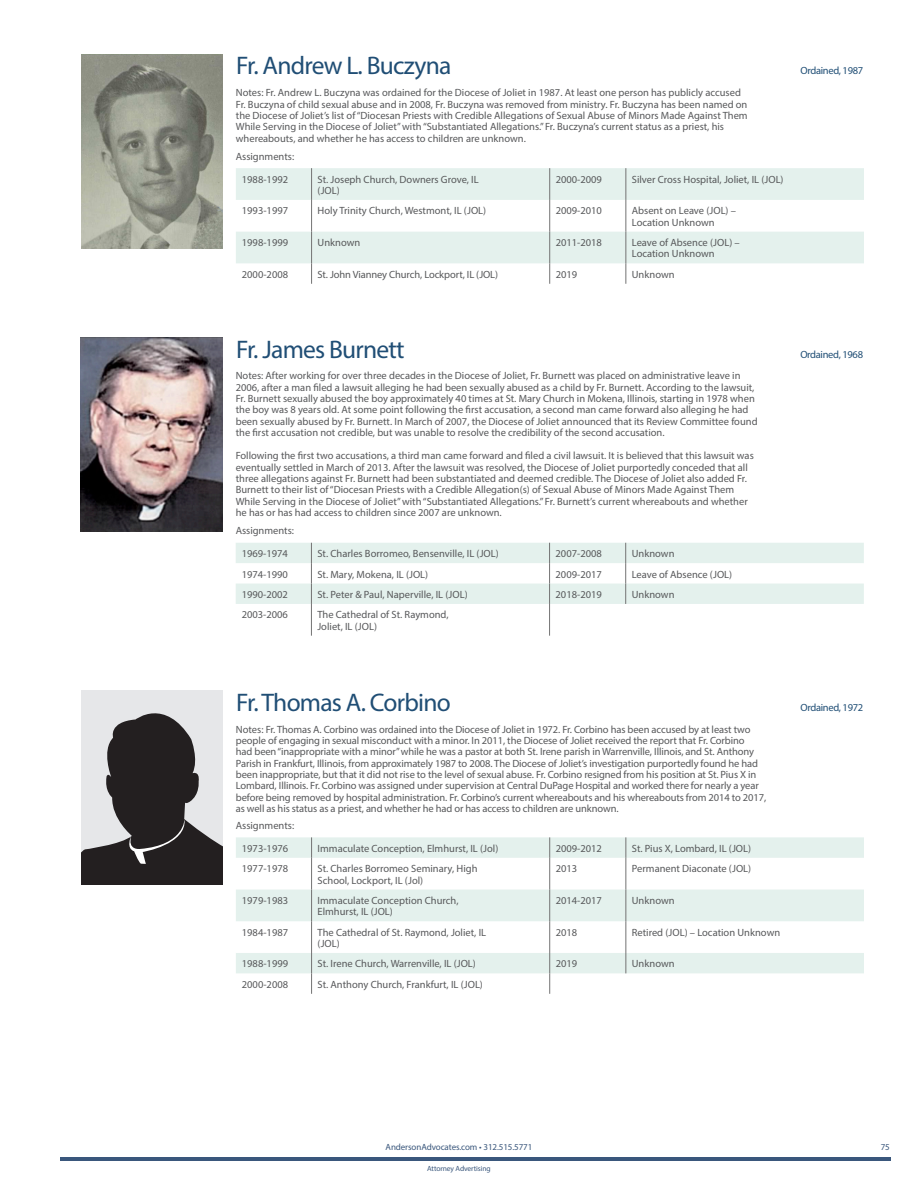
<style>
.page{position:relative;width:918px;height:1188px;background:#fff}
.page>*{position:absolute;margin:0;border:0;box-sizing:border-box;transform-origin:0 0}
.t1{font:25.5px "Myriad Pro";letter-spacing:-.03em;color:#204e75}
.t2{font:10.5px/11.4px "Myriad Pro";color:#57585a}
.t3{font:10.5px "Myriad Pro";letter-spacing:-.03em;color:#204e75}
.t4{font:9px "Myriad Pro";letter-spacing:-.01em;color:#3a577c}
.t5{font:7.5px "Myriad Pro";letter-spacing:-.01em;color:#3a577c}
</style>
<div class="page">
<hr style="left:61px;top:1158px;width:830px;height:3px;background:#3a577c">
<img style="left:81px;top:54px;width:142px;height:194px">
<img style="left:81px;top:337px;width:142px;height:194px">
<div style="left:81px;top:690px;width:142px;height:195px;background:#e6e7e9"></div>
<svg style="left:81px;top:713px;width:142px;height:172px"></svg>
<svg style="left:236px;top:168px;width:628px;height:95px;fill:#e4f1ed"></svg>
<hr style="left:311px;top:168px;width:1px;height:32px;background:#737373">
<hr style="left:549px;top:168px;width:1px;height:32px;background:#737373">
<hr style="left:626px;top:168px;width:1px;height:32px;background:#737373">
<hr style="left:311px;top:200px;width:1px;height:32px;background:#737373">
<hr style="left:549px;top:200px;width:1px;height:32px;background:#737373">
<hr style="left:626px;top:200px;width:1px;height:32px;background:#737373">
<hr style="left:311px;top:232px;width:1px;height:31px;background:#737373">
<hr style="left:549px;top:232px;width:1px;height:31px;background:#737373">
<hr style="left:626px;top:232px;width:1px;height:31px;background:#737373">
<svg style="left:311px;top:263px;width:1px;height:21px"></svg>
<svg style="left:549px;top:263px;width:1px;height:21px"></svg>
<svg style="left:626px;top:263px;width:1px;height:21px"></svg>
<svg style="left:236px;top:543px;width:628px;height:61px"></svg>
<hr style="left:311px;top:604px;width:1px;height:32px;background:#737373">
<hr style="left:549px;top:604px;width:1px;height:32px;background:#737373">
<svg style="left:236px;top:837px;width:628px;height:136px;fill:#e4f1ed"></svg>
<svg style="left:311px;top:837px;width:1px;height:21px"></svg>
<svg style="left:549px;top:837px;width:1px;height:21px"></svg>
<svg style="left:626px;top:837px;width:1px;height:21px"></svg>
<hr style="left:311px;top:858px;width:1px;height:32px;background:#737373">
<hr style="left:549px;top:858px;width:1px;height:32px;background:#737373">
<hr style="left:626px;top:858px;width:1px;height:32px;background:#737373">
<hr style="left:311px;top:890px;width:1px;height:31px;background:#737373">
<hr style="left:549px;top:890px;width:1px;height:31px;background:#737373">
<hr style="left:626px;top:890px;width:1px;height:31px;background:#737373">
<hr style="left:311px;top:921px;width:1px;height:32px;background:#737373">
<hr style="left:549px;top:921px;width:1px;height:32px;background:#737373">
<hr style="left:626px;top:921px;width:1px;height:32px;background:#737373">
<svg style="left:626px;top:953px;width:1px;height:20px"></svg>
<svg style="left:311px;top:953px;width:1px;height:41px"></svg>
<svg style="left:549px;top:953px;width:1px;height:41px"></svg>
<p class="t1" style="left:236px;top:50px;width:217px">Fr. Andrew L. Buczyna</p>
<p class="t3" style="left:800px;top:64px;width:64px">Ordained, 1987</p>
<p class="t2" style="left:236px;top:87px;width:513px">Notes: Fr. Andrew L. Buczyna was ordained for the Diocese of Joliet in 1987. At least one person has publicly accused Fr. Buczyna of child sexual abuse and in 2008, Fr. Buczyna was removed from ministry. Fr. Buczyna has been named on the Diocese of Joliet’s list of “Diocesan Priests with Credible Allegations of Sexual Abuse of Minors Made Against Them While Serving in the Diocese of Joliet” with “Substantiated Allegations.” Fr. Buczyna’s current status as a priest, his whereabouts, and whether he has access to children are unknown.</p>
<p class="t2" style="left:236px;top:150px;width:60px">Assignments:</p>
<p class="t2" style="left:242px;top:173px;width:48px">1988-1992</p>
<p class="t2" style="left:318px;top:173px;width:163px">St. Joseph Church, Downers Grove, IL (JOL)</p>
<p class="t2" style="left:556px;top:173px;width:48px">2000-2009</p>
<p class="t2" style="left:632px;top:173px;width:153px">Silver Cross Hospital, Joliet, IL (JOL)</p>
<p class="t2" style="left:242px;top:205px;width:48px">1993-1997</p>
<p class="t2" style="left:318px;top:205px;width:170px">Holy Trinity Church, Westmont, IL (JOL)</p>
<p class="t2" style="left:556px;top:205px;width:48px">2009-2010</p>
<p class="t2" style="left:632px;top:205px;width:106px">Absent on Leave (JOL) –<br>Location Unknown</p>
<p class="t2" style="left:242px;top:237px;width:48px">1998-1999</p>
<p class="t2" style="left:318px;top:237px;width:44px">Unknown</p>
<p class="t2" style="left:556px;top:237px;width:48px">2011-2018</p>
<p class="t2" style="left:632px;top:237px;width:109px">Leave of Absence (JOL) –<br>Location Unknown</p>
<p class="t2" style="left:242px;top:268px;width:48px">2000-2008</p>
<p class="t2" style="left:318px;top:268px;width:182px">St. John Vianney Church, Lockport, IL (JOL)</p>
<p class="t2" style="left:556px;top:268px;width:23px">2019</p>
<p class="t2" style="left:632px;top:268px;width:44px">Unknown</p>
<p class="t1" style="left:236px;top:333px;width:170px">Fr. James Burnett</p>
<p class="t3" style="left:800px;top:348px;width:64px">Ordained, 1968</p>
<p class="t2" style="left:236px;top:370px;width:523px">Notes: After working for over three decades in the Diocese of Joliet, Fr. Burnett was placed on administrative leave in 2006, after a man filed a lawsuit alleging he had been sexually abused as a child by Fr. Burnett. According to the lawsuit, Fr. Burnett sexually abused the boy approximately 40 times at St. Mary Church in Mokena, Illinois, starting in 1978 when the boy was 8 years old. At some point following the first accusation, a second man came forward also alleging he had been sexually abused by Fr. Burnett. In March of 2007, the Diocese of Joliet announced that its Review Committee found the first accusation not credible, but was unable to resolve the credibility of the second accusation.</p>
<p class="t2" style="left:236px;top:450px;width:520px">Following the first two accusations, a third man came forward and filed a civil lawsuit. It is believed that this lawsuit was eventually settled in March of 2013. After the lawsuit was resolved, the Diocese of Joliet purportedly conceded that all three allegations against Fr. Burnett had been substantiated and deemed credible. The Diocese of Joliet also added Fr.<br>Burnett to their list of “Diocesan Priests with a Credible Allegation(s) of Sexual Abuse of Minors Made Against Them While Serving in the Diocese of Joliet” with “Substantiated Allegations.” Fr. Burnett’s current whereabouts and whether he has or has had access to children since 2007 are unknown.</p>
<p class="t2" style="left:236px;top:525px;width:60px">Assignments:</p>
<p class="t2" style="left:242px;top:548px;width:48px">1969-1974</p>
<p class="t2" style="left:317px;top:548px;width:183px">St. Charles Borromeo, Bensenville, IL (JOL)</p>
<p class="t2" style="left:556px;top:548px;width:48px">2007-2008</p>
<p class="t2" style="left:632px;top:548px;width:44px">Unknown</p>
<p class="t2" style="left:242px;top:568px;width:48px">1974-1990</p>
<p class="t2" style="left:317px;top:568px;width:112px">St. Mary, Mokena, IL (JOL)</p>
<p class="t2" style="left:556px;top:568px;width:48px">2009-2017</p>
<p class="t2" style="left:632px;top:568px;width:102px">Leave of Absence (JOL)</p>
<p class="t2" style="left:242px;top:589px;width:48px">1990-2002</p>
<p class="t2" style="left:317px;top:589px;width:152px">St. Peter &amp; Paul, Naperville, IL (JOL)</p>
<p class="t2" style="left:556px;top:589px;width:48px">2018-2019</p>
<p class="t2" style="left:632px;top:589px;width:44px">Unknown</p>
<p class="t2" style="left:242px;top:609px;width:48px">2003-2006</p>
<p class="t2" style="left:317px;top:609px;width:133px">The Cathedral of St. Raymond,<br>Joliet, IL (JOL)</p>
<p class="t1" style="left:236px;top:686px;width:216px">Fr. Thomas A. Corbino</p>
<p class="t3" style="left:800px;top:701px;width:64px">Ordained, 1972</p>
<p class="t2" style="left:236px;top:723px;width:532px">Notes: Fr. Thomas A. Corbino was ordained into the Diocese of Joliet in 1972. Fr. Corbino has been accused by at least two people of engaging in sexual misconduct with a minor. In 2011, the Diocese of Joliet received the report that Fr. Corbino<br>had been “inappropriate with a minor” while he was a pastor at both St. Irene parish in Warrenville, Illinois, and St. Anthony Parish in Frankfurt, Illinois, from approximately 1987 to 2008. The Diocese of Joliet’s investigation purportedly found he had been inappropriate, but that it did not rise to the level of sexual abuse. Fr. Corbino resigned from his position at St. Pius X in Lombard, Illinois. Fr. Corbino was assigned under supervision at Central DuPage Hospital and worked there for nearly a year before being removed by hospital administration. Fr. Corbino’s current whereabouts and his whereabouts from 2014 to 2017, as well as his status as a priest, and whether he had or has access to children are unknown.</p>
<p class="t2" style="left:236px;top:819px;width:60px">Assignments:</p>
<p class="t2" style="left:242px;top:842px;width:48px">1973-1976</p>
<p class="t2" style="left:318px;top:842px;width:182px">Immaculate Conception, Elmhurst, IL (Jol)</p>
<p class="t2" style="left:556px;top:842px;width:48px">2009-2012</p>
<p class="t2" style="left:632px;top:842px;width:121px">St. Pius X, Lombard, IL (JOL)</p>
<p class="t2" style="left:242px;top:863px;width:48px">1977-1978</p>
<p class="t2" style="left:318px;top:863px;width:161px">St. Charles Borromeo Seminary, High<br>School, Lockport, IL (Jol)</p>
<p class="t2" style="left:556px;top:863px;width:23px">2013</p>
<p class="t2" style="left:632px;top:863px;width:121px">Permanent Diaconate (JOL)</p>
<p class="t2" style="left:242px;top:895px;width:48px">1979-1983</p>
<p class="t2" style="left:318px;top:895px;width:143px">Immaculate Conception Church,<br>Elmhurst, IL (JOL)</p>
<p class="t2" style="left:556px;top:895px;width:48px">2014-2017</p>
<p class="t2" style="left:632px;top:895px;width:44px">Unknown</p>
<p class="t2" style="left:242px;top:926px;width:48px">1984-1987</p>
<p class="t2" style="left:318px;top:926px;width:170px">The Cathedral of St. Raymond, Joliet, IL (JOL)</p>
<p class="t2" style="left:556px;top:926px;width:23px">2018</p>
<p class="t2" style="left:632px;top:926px;width:150px">Retired (JOL) – Location Unknown</p>
<p class="t2" style="left:242px;top:958px;width:48px">1988-1999</p>
<p class="t2" style="left:318px;top:958px;width:160px">St. Irene Church, Warrenville, IL (JOL)</p>
<p class="t2" style="left:556px;top:958px;width:23px">2019</p>
<p class="t2" style="left:632px;top:958px;width:44px">Unknown</p>
<p class="t2" style="left:242px;top:978px;width:48px">2000-2008</p>
<p class="t2" style="left:318px;top:978px;width:167px">St. Anthony Church, Frankfurt, IL (JOL)</p>
<p class="t4" style="left:386px;top:1141px;width:148px">AndersonAdvocates.com • 312.515.5771</p>
<p class="t5" style="left:427px;top:1164px;width:65px">Attorney Advertising</p>
<p class="t4" style="left:881px;top:1141px;width:11px">75</p>
</div>
